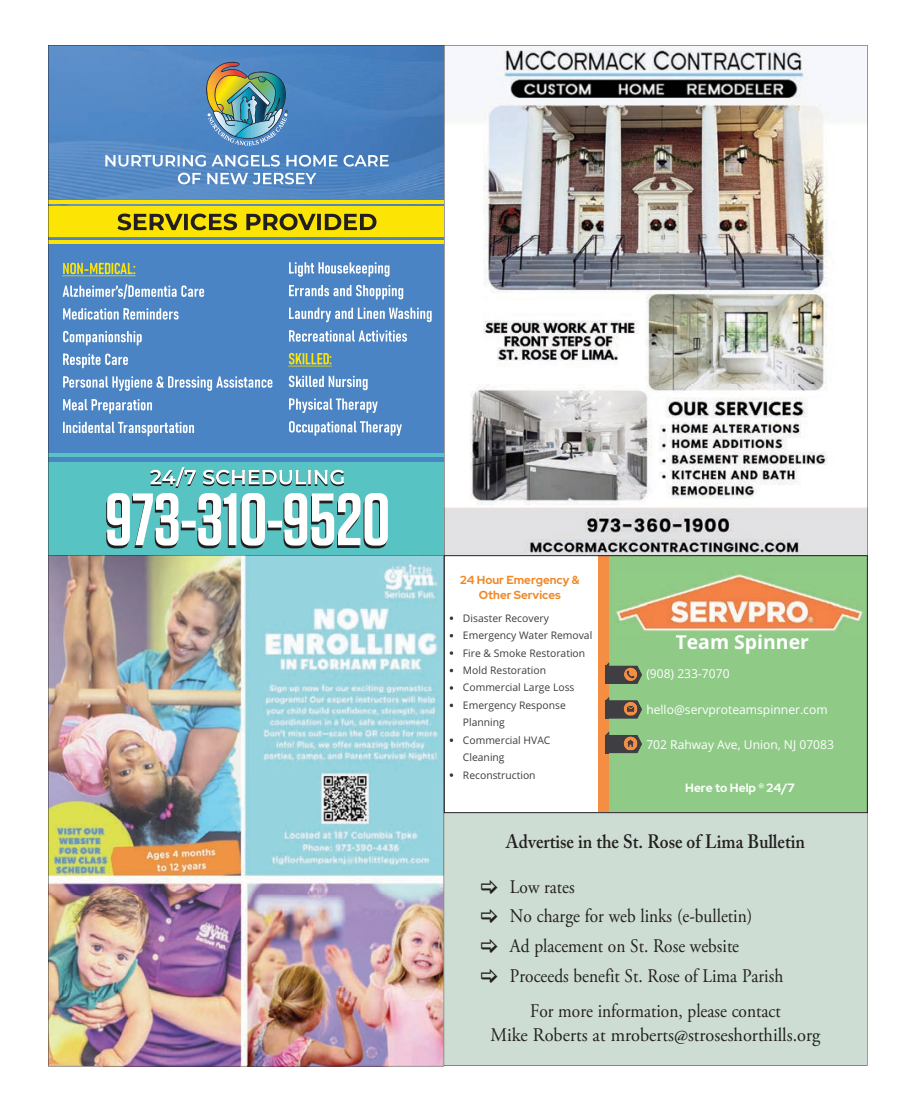
<style>
.page{position:relative;width:914px;height:1103px;background:#fff}
.page>*{position:absolute;margin:0;border:0;box-sizing:border-box;transform-origin:0 0}
.t1{font:700 19.6px "Open Sans";color:#fff}
.t2{font:19.25px/29.6px "Adobe Garamond Pro";color:#231f20;scale:.9 1}
.t3{font:600 19.25px "Adobe Caslon Pro";color:#231f20;scale:.9 1}
.t4{font:12.25px "Open Sans";color:#fff}
.t5{font:700 12.08px "Red Hat Display";color:#fff}
.t6{font:700 11.72px/15.6px "Red Hat Display";color:#f18828;text-align:center}
.t7{font:10.5px/17.5px "Open Sans";color:#3d3c41}
</style>
<div class="page">
<svg style="left:48px;top:45px;width:396px;height:510px;background:#6a9cb5"></svg>
<div style="left:444px;top:812px;width:423px;height:253px;background:#cdddd4"></div>
<img style="left:48px;top:555px;width:396px;height:511px">
<img style="left:444px;top:45px;width:423px;height:510px">
<svg style="left:449px;top:616px;width:4px;height:4px"></svg>
<svg style="left:449px;top:651px;width:4px;height:4px"></svg>
<svg style="left:449px;top:668px;width:4px;height:4px"></svg>
<svg style="left:449px;top:703px;width:4px;height:4px"></svg>
<svg style="left:449px;top:738px;width:4px;height:4px"></svg>
<svg style="left:449px;top:773px;width:4px;height:4px"></svg>
<svg style="left:598px;top:557px;width:3px;height:253px"></svg>
<svg style="left:601px;top:557px;width:264px;height:253px;background:#9dc181"></svg>
<div style="left:444px;top:555px;width:423px;height:257px;border:1px solid #231f20"></div>
<svg style="left:481px;top:880px;width:16px;height:14px"></svg>
<svg style="left:481px;top:909px;width:16px;height:14px"></svg>
<svg style="left:481px;top:938px;width:16px;height:15px"></svg>
<svg style="left:481px;top:968px;width:16px;height:15px"></svg>
<p class="t6" style="left:460px;top:573px;width:121px">24 Hour Emergency &amp;<br>Other Services</p>
<p class="t7" style="left:463px;top:610px;width:131px">Disaster Recovery<br>Emergency Water Removal<br>Fire &amp; Smoke Restoration<br>Mold Restoration<br>Commercial Large Loss<br>Emergency Response<br>Planning<br>Commercial HVAC<br>Cleaning<br>Reconstruction</p>
<p class="t1" style="left:675px;top:634px;width:135px">Team Spinner</p>
<p class="t4" style="left:646px;top:669px;width:85px">(908) 233-7070</p>
<p class="t4" style="left:646px;top:704px;width:183px">hello@servproteamspinner.com</p>
<p class="t4" style="left:646px;top:740px;width:189px">702 Rahway Ave, Union, NJ 07083</p>
<p class="t5" style="left:685px;top:783px;width:111px">Here to Help ® 24/7</p>
<p class="t3" style="left:506px;top:829px;width:334px">Advertise in the St. Rose of Lima Bulletin</p>
<p class="t2" style="left:510px;top:873px;width:305px">Low rates<br>No charge for web links (e-bulletin)<br>Ad placement on St. Rose website<br>Proceeds benefit St. Rose of Lima Parish</p>
<p class="t2" style="left:490px;top:1000px;width:368px;line-height:24.5px;text-align:center">For more information, please contact<br>Mike Roberts at mroberts@stroseshorthills.org</p>
</div>
